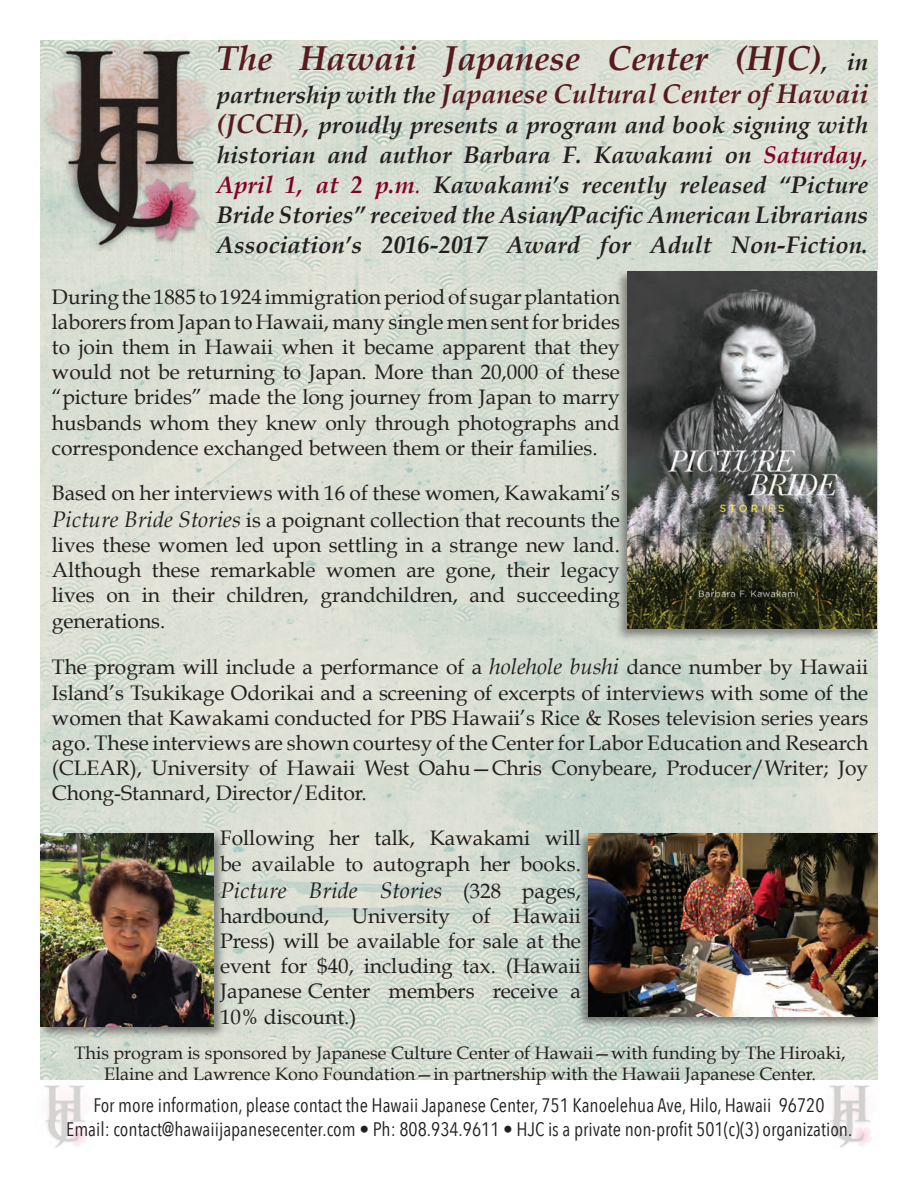
<style>
.page{position:relative;width:918px;height:1188px;background:#fff}
.page>*{position:absolute;margin:0;border:0;box-sizing:border-box;transform-origin:0 0}
.t1{font:italic 700 34.5px "Book Antiqua";color:#571b1e}
.t2{font:italic 700 27px "Book Antiqua";color:#571b1e}
.t3{font:italic 700 24px/30px "Book Antiqua";color:#231f20;text-align:justify}
.t4{font:italic 22.5px "Book Antiqua";color:#231f20}
.t5{font:21px/25.2px "Book Antiqua";color:#231f20;text-align:justify}
.t6{font:19.5px/23.4px "Avenir Next Condensed";color:#231f20;text-align:center}
.t7{font:18px/21.6px "Book Antiqua";color:#231f20;text-align:center}
.s1{font-size:24px;color:#231f20}
.s2{font-size:27px;color:#571b1e}
.s3{color:#820123}
.s4{font-weight:400;color:#820123}
.s5{font-style:italic;font-size:22.5px}
.s6{font-style:normal;font-size:21px}
</style>
<div class="page">
<img style="left:40px;top:40px;width:838px;height:1039px">
<img style="left:40px;top:40px;width:184px;height:210px">
<img style="left:829px;top:1085px;width:43px;height:63px">
<div style="left:38px;top:830px;width:188px;height:209px;background:#231f20;opacity:.51"></div>
<img style="left:40px;top:833px;width:173px;height:194px">
<div style="left:615px;top:269px;width:265px;height:372px;background:#231f20;opacity:.47"></div>
<img style="left:627px;top:272px;width:250px;height:357px">
<div style="left:576px;top:831px;width:305px;height:198px;background:#231f20;opacity:.51"></div>
<img style="left:588px;top:833px;width:290px;height:184px">
<img style="left:44px;top:1085px;width:43px;height:63px">
<h1 class="t1" style="left:217px;top:38px;width:653px">The Hawaii Japanese Center (HJC)<span class="s1">, in</span></h1>
<p class="t2" style="left:217px;top:78px;width:653px"><span class="s1">partnership with the</span> Japanese Cultural Center of Hawaii</p>
<p class="t3" style="left:217px;top:110px;width:653px"><span class="s2">(JCCH),</span> proudly presents a program and book signing with historian and author Barbara F. Kawakami on <span class="s3">Saturday, April 1, at 2 p.m</span><span class="s4">.</span> Kawakami’s recently released “Picture Bride Stories” received the Asian/Pacific American Librarians Association’s 2016-2017 Award for Adult Non-Fiction.</p>
<p class="t5" style="left:52px;top:284px;width:570px">During the 1885 to 1924 immigration period of sugar plantation laborers from Japan to Hawaii, many single men sent for brides to join them in Hawaii when it became apparent that they would not be returning to Japan. More than 20,000 of these “picture brides” made the long journey from Japan to marry husbands whom they knew only through photographs and correspondence exchanged between them or their families.</p>
<p class="t5" style="left:52px;top:480px;width:570px">Based on her interviews with 16 of these women, Kawakami’s <span class="s5">Picture Bride Stories</span> is a poignant collection that recounts the lives these women led upon settling in a strange new land.<br>Although these remarkable women are gone, their legacy lives on in their children, grandchildren, and succeeding generations.</p>
<p class="t5" style="left:52px;top:655px;width:818px">The program will include a performance of a <span class="s5">holehole bushi</span> dance number by Hawaii Island’s Tsukikage Odorikai and a screening of excerpts of interviews with some of the women that Kawakami conducted for PBS Hawaii’s Rice &amp; Roses television series years ago. These interviews are shown courtesy of the Center for Labor Education and Research (CLEAR), University of Hawaii West Oahu—Chris Conybeare, Producer/Writer; Joy Chong-Stannard, Director/Editor.</p>
<p class="t5" style="left:220px;top:826px;width:362px">Following her talk, Kawakami will be available to autograph her books.</p>
<p class="t4" style="left:220px;top:877px;width:362px">Picture Bride Stories <span class="s6">(328 pages,</span></p>
<p class="t5" style="left:220px;top:903px;width:362px">hardbound, University of Hawaii Press) will be available for sale at the event for $40, including tax. (Hawaii Japanese Center members receive a 10% discount.)</p>
<p class="t7" style="left:75px;top:1042px;width:772px">This program is sponsored by Japanese Culture Center of Hawaii—with funding by The Hiroaki,<br>Elaine and Lawrence Kono Foundation—in partnership with the Hawaii Japanese Center.</p>
<p class="t6" style="left:66px;top:1093px;width:788px">For more information, please contact the Hawaii Japanese Center, 751 Kanoelehua Ave, Hilo, Hawaii 96720<br>Email: contact@hawaiijapanesecenter.com • Ph: 808.934.9611 • HJC is a private non-profit 501(c)(3) organization.</p>
</div>
